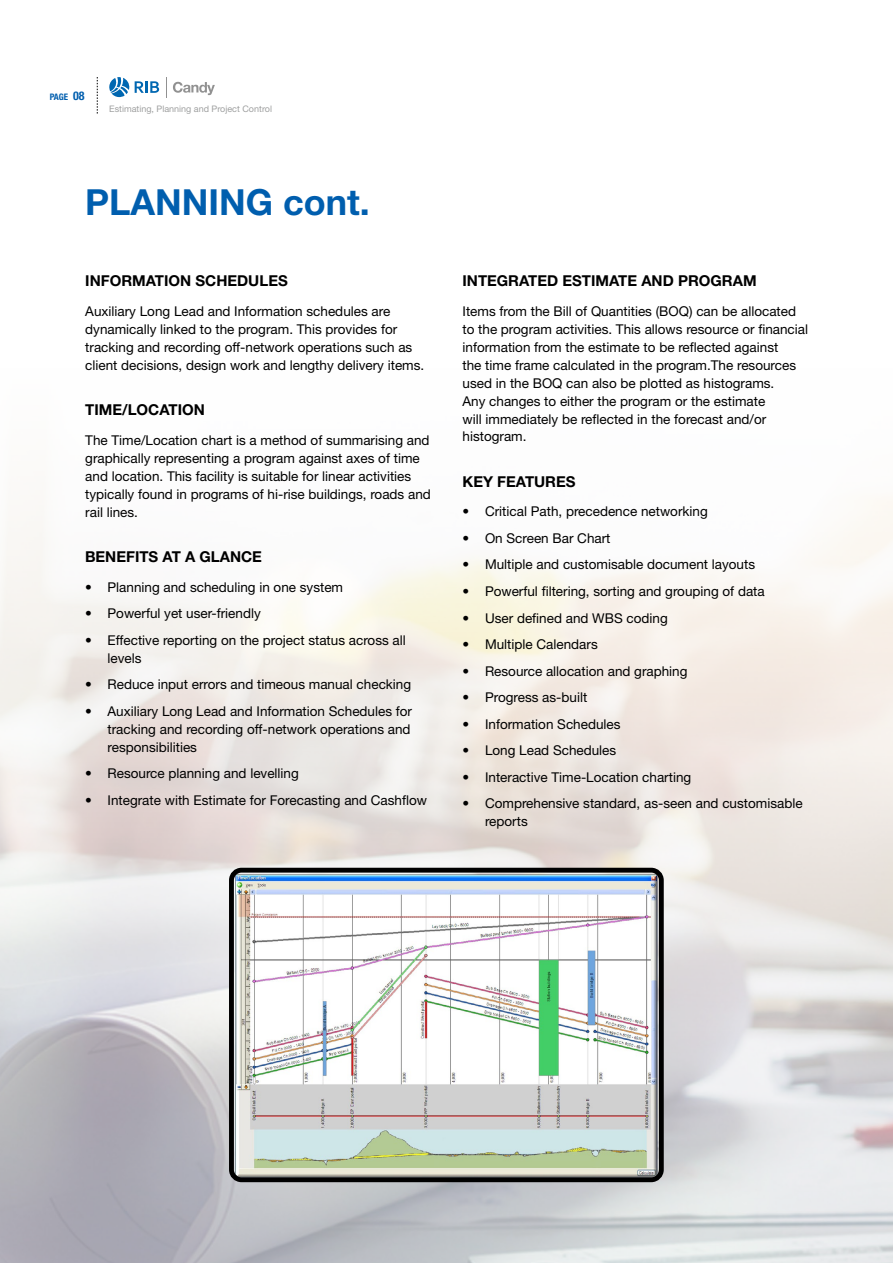
<style>
.page{position:relative;width:893px;height:1263px;background:#fff}
.page>*{position:absolute;margin:0;border:0;box-sizing:border-box;transform-origin:0 0}
.t1{font:700 36px "Helvetica Neue LT Pro";color:#005eae}
.t2{font:700 15px "Helvetica Neue LT Pro";color:#000}
.t3{font:13.5px/18px "Helvetica Neue LT Pro";color:#000}
.t4{font:9px "Helvetica Neue LT Pro";color:#9fa0a0}
.t5{font:700 condensed 9px "Helvetica Neue LT Pro";color:#005eae}
.s1{font-size:12px}
</style>
<div class="page">
<svg style="left:109px;top:77px;width:50px;height:20px"></svg>
<svg style="left:166px;top:77px;width:1px;height:20px"></svg>
<svg style="left:173px;top:82px;width:42px;height:13px"></svg>
<img style="left:235px;top:874px;width:423px;height:302px">
<div style="left:229px;top:868px;width:435px;height:314px;border:5px solid #000;border-radius:10px"></div>
<svg style="left:97px;top:77px;width:1px;height:37px"></svg>
<p class="t5" style="left:50px;top:91px;width:36px">PAGE <span class="s1">08</span></p>
<p class="t4" style="left:109px;top:103px;width:164px">Estimating, Planning and Project Control</p>
<h1 class="t1" style="left:85px;top:180px;width:286px">PLANNING cont.</h1>
<p class="t2" style="left:85px;top:271px;width:204px">INFORMATION SCHEDULES</p>
<p class="t3" style="left:85px;top:301px;width:341px">Auxiliary Long Lead and Information schedules are dynamically linked to the program. This provides for tracking and recording off-network operations such as client decisions, design work and lengthy delivery items.</p>
<p class="t2" style="left:85px;top:400px;width:121px">TIME/LOCATION</p>
<p class="t3" style="left:85px;top:430px;width:347px">The Time/Location chart is a method of summarising and graphically representing a program against axes of time and location. This facility is suitable for linear activities typically found in programs of hi-rise buildings, roads and rail lines.</p>
<p class="t2" style="left:85px;top:547px;width:178px">BENEFITS AT A GLANCE</p>
<p class="t3" style="left:85px;top:577px;width:260px">• Planning and scheduling in one system</p>
<p class="t3" style="left:85px;top:604px;width:177px">• Powerful yet user-friendly</p>
<p class="t3" style="left:108px;top:630px;width:300px;text-indent:-23px">• Effective reporting on the project status across all levels</p>
<p class="t3" style="left:85px;top:675px;width:328px">• Reduce input errors and timeous manual checking</p>
<p class="t3" style="left:108px;top:701px;width:306px;text-align:justify;text-indent:-23px">• Auxiliary Long Lead and Information Schedules for tracking and recording off-network operations and responsibilities</p>
<p class="t3" style="left:85px;top:764px;width:215px">• Resource planning and levelling</p>
<p class="t3" style="left:85px;top:790px;width:344px">• Integrate with Estimate for Forecasting and Cashflow</p>
<p class="t2" style="left:462px;top:271px;width:296px">INTEGRATED ESTIMATE AND PROGRAM</p>
<p class="t3" style="left:462px;top:301px;width:347px">Items from the Bill of Quantities (BOQ) can be allocated to the program activities. This allows resource or financial information from the estimate to be reflected against<br>the time frame calculated in the program.The resources used in the BOQ can also be plotted as histograms.<br>Any changes to either the program or the estimate<br>will immediately be reflected in the forecast and/or histogram.</p>
<p class="t2" style="left:462px;top:472px;width:115px">KEY FEATURES</p>
<p class="t3" style="left:462px;top:502px;width:247px">• Critical Path, precedence networking</p>
<p class="t3" style="left:462px;top:529px;width:150px">• On Screen Bar Chart</p>
<p class="t3" style="left:462px;top:555px;width:294px">• Multiple and customisable document layouts</p>
<p class="t3" style="left:462px;top:582px;width:304px">• Powerful filtering, sorting and grouping of data</p>
<p class="t3" style="left:462px;top:608px;width:207px">• User defined and WBS coding</p>
<p class="t3" style="left:462px;top:635px;width:137px">• Multiple Calendars</p>
<p class="t3" style="left:462px;top:661px;width:227px">• Resource allocation and graphing</p>
<p class="t3" style="left:462px;top:688px;width:126px">• Progress as-built</p>
<p class="t3" style="left:462px;top:714px;width:160px">• Information Schedules</p>
<p class="t3" style="left:462px;top:741px;width:155px">• Long Lead Schedules</p>
<p class="t3" style="left:462px;top:767px;width:230px">• Interactive Time-Location charting</p>
<p class="t3" style="left:485px;top:794px;width:319px;text-indent:-23px">• Comprehensive standard, as-seen and customisable reports</p>
</div>
